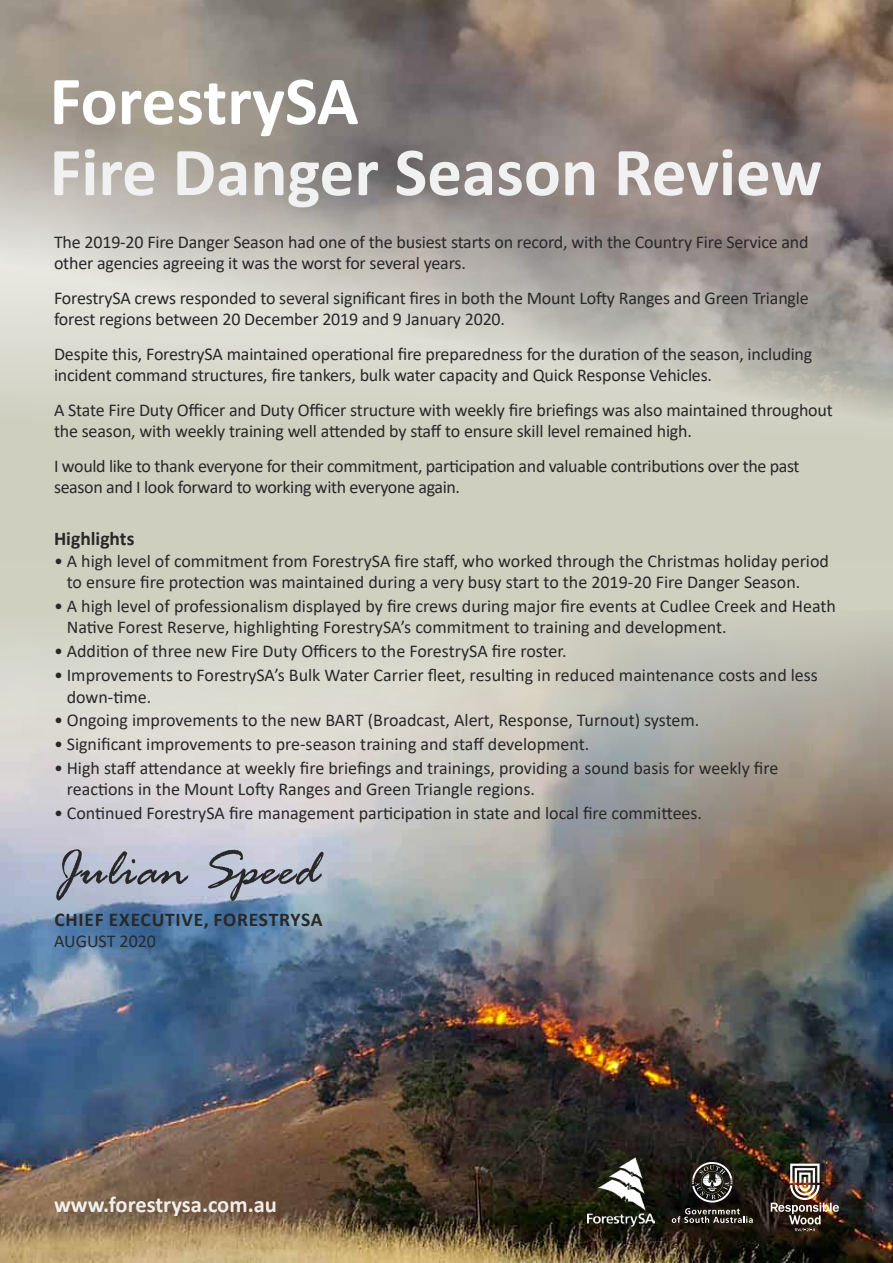
<style>
.page{position:relative;width:893px;height:1263px;background:#fff}
.page>*{position:absolute;margin:0;border:0;box-sizing:border-box;transform-origin:0 0}
.t1{font:700 69.15px "Calibri";color:#f1f1f2}
.t2{font:700 69.15px "Calibri";letter-spacing:-.01em;color:#fff}
.t3{font:italic 54px "Rage";color:#292829}
.t4{font:700 22.5px "Calibri";color:#fff}
.t5{font:700 19.5px "Calibri";letter-spacing:.04em;color:#292829}
.t6{font:700 19.5px "Calibri";color:#292829}
.t7{font:18px/21.6px "Calibri";letter-spacing:-.01em;color:#292829}
</style>
<div class="page">
<div style="left:0;top:77px;width:893px;height:1186px;background:#cfcfc0"></div>
<img style="left:1px;top:629px;width:892px;height:634px">
<img style="left:0;top:0;width:893px;height:412px">
<svg style="left:672px;top:1162px;width:81px;height:61px;background:#393731"></svg>
<img style="left:587px;top:1158px;width:67px;height:72px">
<img style="left:771px;top:1163px;width:68px;height:68px">
<h1 class="t2" style="left:50px;top:52px;width:311px">ForestrySA</h1>
<h1 class="t1" style="left:50px;top:123px;width:774px">Fire Danger Season Review</h1>
<p class="t7" style="left:54px;top:230px;width:756px">The 2019-20 Fire Danger Season had one of the busiest starts on record, with the Country Fire Service and other agencies agreeing it was the worst for several years.</p>
<p class="t7" style="left:54px;top:286px;width:756px">ForestrySA crews responded to several significant fires in both the Mount Lofty Ranges and Green Triangle forest regions between 20 December 2019 and 9 January 2020.</p>
<p class="t7" style="left:54px;top:342px;width:760px">Despite this, ForestrySA maintained operational fire preparedness for the duration of the season, including incident command structures, fire tankers, bulk water capacity and Quick Response Vehicles.</p>
<p class="t7" style="left:54px;top:398px;width:780px">A State Fire Duty Officer and Duty Officer structure with weekly fire briefings was also maintained throughout the season, with weekly training well attended by staff to ensure skill level remained high.</p>
<p class="t7" style="left:54px;top:454px;width:747px">I would like to thank everyone for their commitment, participation and valuable contributions over the past season and I look forward to working with everyone again.</p>
<p class="t6" style="left:54px;top:525px;width:82px">Highlights</p>
<p class="t7" style="left:67px;top:549px;width:764px;text-indent:-13px">• A high level of commitment from ForestrySA fire staff, who worked through the Christmas holiday period to ensure fire protection was maintained during a very busy start to the 2019-20 Fire Danger Season.</p>
<p class="t7" style="left:67px;top:595px;width:771px;text-indent:-13px">• A high level of professionalism displayed by fire crews during major fire events at Cudlee Creek and Heath<br>Native Forest Reserve, highlighting ForestrySA’s commitment to training and development.</p>
<p class="t7" style="left:54px;top:640px;width:514px">• Addition of three new Fire Duty Officers to the ForestrySA fire roster.</p>
<p class="t7" style="left:67px;top:664px;width:753px;text-indent:-13px">• Improvements to ForestrySA’s Bulk Water Carrier fleet, resulting in reduced maintenance costs and less down-time.</p>
<p class="t7" style="left:54px;top:709px;width:647px">• Ongoing improvements to the new BART (Broadcast, Alert, Response, Turnout) system.</p>
<p class="t7" style="left:54px;top:733px;width:537px">• Significant improvements to pre-season training and staff development.</p>
<p class="t7" style="left:67px;top:756px;width:713px;text-indent:-13px">• High staff attendance at weekly fire briefings and trainings, providing a sound basis for weekly fire reactions in the Mount Lofty Ranges and Green Triangle regions.</p>
<p class="t7" style="left:54px;top:802px;width:650px">• Continued ForestrySA fire management participation in state and local fire committees.</p>
<h2 class="t3" style="left:54px;top:840px;width:267px">Julian Speed</h2>
<p class="t5" style="left:54px;top:905px;width:270px">Chief Executive, ForestrySA</p>
<p class="t7" style="left:54px;top:930px;width:104px">AUGUST 2020</p>
<p class="t4" style="left:54px;top:1188px;width:224px">www.forestrysa.com.au</p>
</div>
